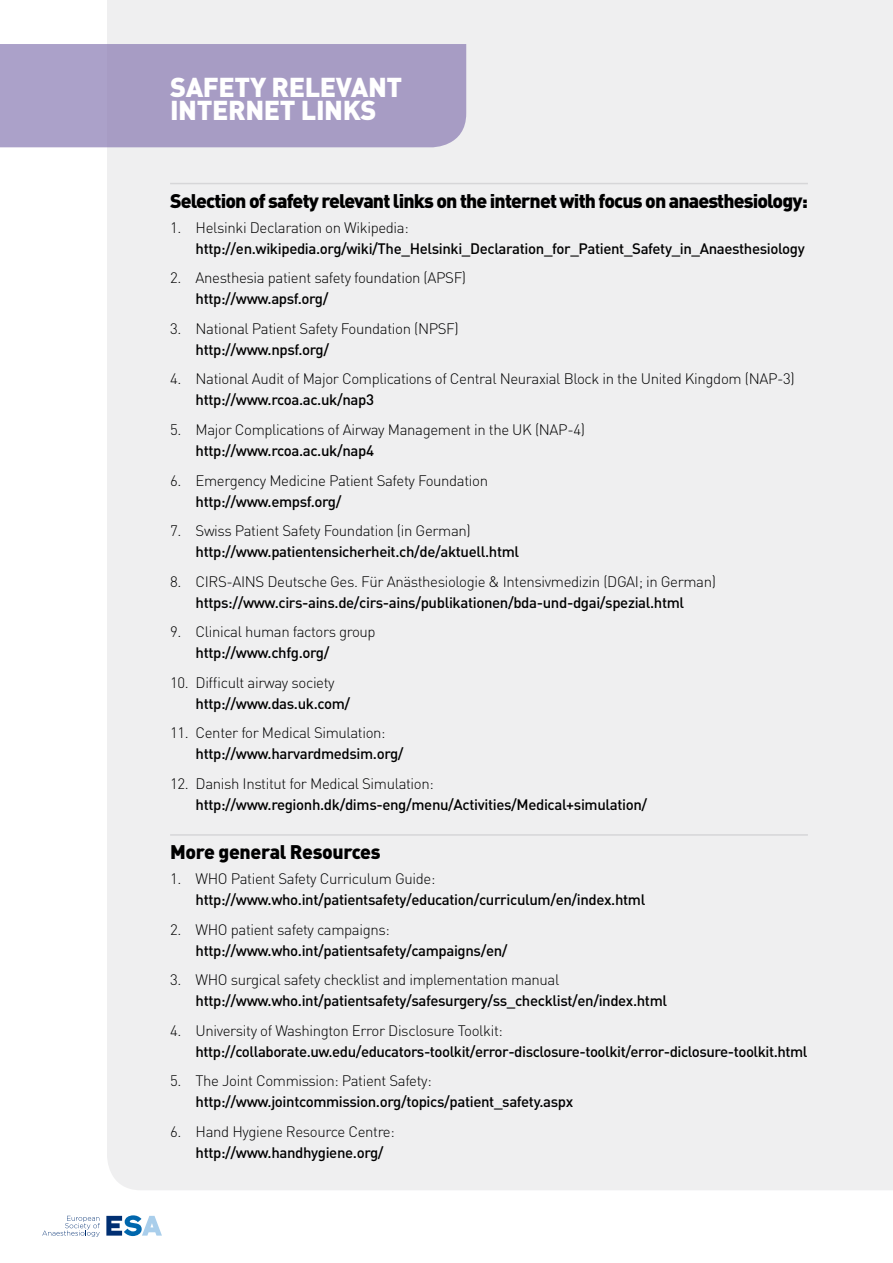
<style>
.page{position:relative;width:893px;height:1263px;background:#fff}
.page>*{position:absolute;margin:0;border:0;box-sizing:border-box;transform-origin:0 0}
.t1{font:900 27px/22.5px "DIN";letter-spacing:.08em;color:#fff}
.t2{font:900 19.5px "DIN";letter-spacing:-.045em;color:#000}
.t3{font:900 19.5px "DIN";letter-spacing:-.02em;color:#000}
.t4{font:500 15px "DIN";letter-spacing:-.025em;color:#000}
.t5{font:300 15px "DIN";letter-spacing:-.025em;color:#000}
</style>
<div class="page">
<svg style="left:42px;top:1216px;width:58px;height:21px"></svg>
<svg style="left:106px;top:1215px;width:56px;height:21px"></svg>
<div style="left:107px;top:0;width:786px;height:1190px;background:#efeff0"></div>
<div style="left:0;top:44px;width:466px;height:103px;background:#a79cc4"></div>
<hr style="left:170px;top:183px;width:638px;height:1px;background:#d6d6d8">
<hr style="left:170px;top:834px;width:638px;height:2px;background:#d6d6d8">
<h1 class="t1" style="left:170px;top:75px;width:234px">safety relevant<br>Internet links</h1>
<h2 class="t2" style="left:170px;top:188px;width:639px">Selection of safety relevant links on the internet with focus on anaesthesiology:</h2>
<p class="t5" style="left:170px;top:218px;width:240px">1. Helsinki Declaration on Wikipedia:</p>
<p class="t4" style="left:196px;top:239px;width:611px">http://en.wikipedia.org/wiki/The_Helsinki_Declaration_for_Patient_Safety_in_Anaesthesiology</p>
<p class="t5" style="left:170px;top:269px;width:298px">2. Anesthesia patient safety foundation (APSF)</p>
<p class="t4" style="left:196px;top:289px;width:134px">http://www.apsf.org/</p>
<p class="t5" style="left:170px;top:319px;width:290px">3. National Patient Safety Foundation (NPSF)</p>
<p class="t4" style="left:196px;top:340px;width:135px">http://www.npsf.org/</p>
<p class="t5" style="left:170px;top:370px;width:626px">4. National Audit of Major Complications of Central Neuraxial Block in the United Kingdom (NAP-3)</p>
<p class="t4" style="left:196px;top:390px;width:180px">http://www.rcoa.ac.uk/nap3</p>
<p class="t5" style="left:170px;top:420px;width:416px">5. Major Complications of Airway Management in the UK (NAP-4)</p>
<p class="t4" style="left:196px;top:441px;width:180px">http://www.rcoa.ac.uk/nap4</p>
<p class="t5" style="left:170px;top:471px;width:320px">6. Emergency Medicine Patient Safety Foundation</p>
<p class="t4" style="left:196px;top:491px;width:147px">http://www.empsf.org/</p>
<p class="t5" style="left:170px;top:521px;width:302px">7. Swiss Patient Safety Foundation (in German)</p>
<p class="t4" style="left:196px;top:542px;width:325px">http://www.patientensicherheit.ch/de/aktuell.html</p>
<p class="t5" style="left:170px;top:572px;width:547px">8. CIRS-AINS Deutsche Ges. Für Anästhesiologie &amp; Intensivmedizin (DGAI; in German)</p>
<p class="t4" style="left:196px;top:592px;width:490px">https://www.cirs-ains.de/cirs-ains/publikationen/bda-und-dgai/spezial.html</p>
<p class="t5" style="left:170px;top:622px;width:207px">9. Clinical human factors group</p>
<p class="t4" style="left:196px;top:643px;width:135px">http://www.chfg.org/</p>
<p class="t5" style="left:170px;top:673px;width:166px">10. Difficult airway society</p>
<p class="t4" style="left:196px;top:693px;width:156px">http://www.das.uk.com/</p>
<p class="t5" style="left:170px;top:723px;width:217px">11. Center for Medical Simulation:</p>
<p class="t4" style="left:196px;top:744px;width:210px">http://www.harvardmedsim.org/</p>
<p class="t5" style="left:170px;top:774px;width:265px">12. Danish Institut for Medical Simulation:</p>
<p class="t4" style="left:196px;top:794px;width:453px">http://www.regionh.dk/dims-eng/menu/Activities/Medical+simulation/</p>
<h2 class="t3" style="left:170px;top:839px;width:212px">More general Resources</h2>
<p class="t5" style="left:170px;top:870px;width:267px">1. WHO Patient Safety Curriculum Guide:</p>
<p class="t4" style="left:196px;top:890px;width:451px">http://www.who.int/patientsafety/education/curriculum/en/index.html</p>
<p class="t5" style="left:170px;top:920px;width:221px">2. WHO patient safety campaigns:</p>
<p class="t4" style="left:196px;top:941px;width:314px">http://www.who.int/patientsafety/campaigns/en/</p>
<p class="t5" style="left:170px;top:971px;width:391px">3. WHO surgical safety checklist and implementation manual</p>
<p class="t4" style="left:196px;top:991px;width:473px">http://www.who.int/patientsafety/safesurgery/ss_checklist/en/index.html</p>
<p class="t5" style="left:170px;top:1021px;width:334px">4. University of Washington Error Disclosure Toolkit:</p>
<p class="t4" style="left:196px;top:1042px;width:613px">http://collaborate.uw.edu/educators-toolkit/error-disclosure-toolkit/error-diclosure-toolkit.html</p>
<p class="t5" style="left:170px;top:1072px;width:263px">5. The Joint Commission: Patient Safety:</p>
<p class="t4" style="left:196px;top:1092px;width:379px">http://www.jointcommission.org/topics/patient_safety.aspx</p>
<p class="t5" style="left:170px;top:1122px;width:226px">6. Hand Hygiene Resource Centre:</p>
<p class="t4" style="left:196px;top:1143px;width:190px">http://www.handhygiene.org/</p>
</div>
